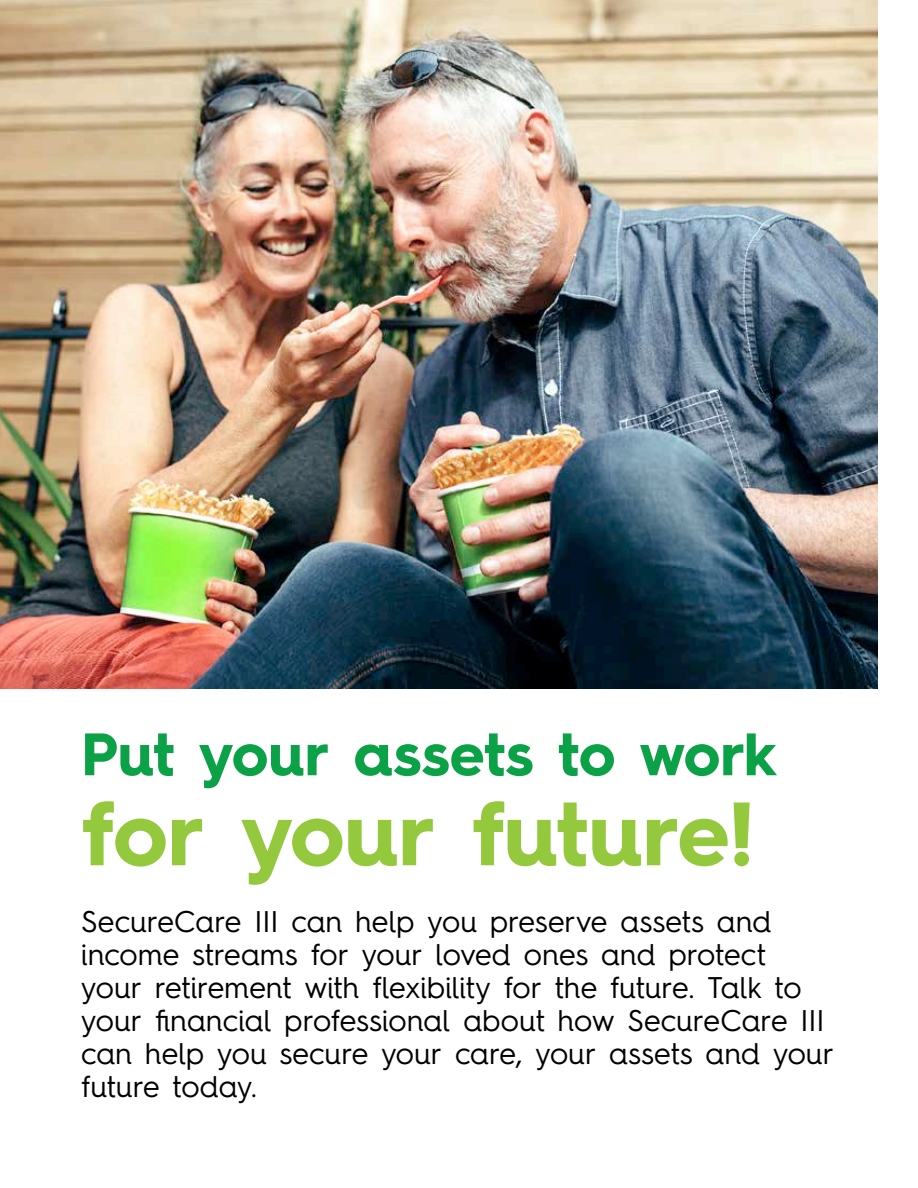
<style>
.page{position:relative;width:918px;height:1188px;background:#fff}
.page>*{position:absolute;margin:0;border:0;box-sizing:border-box;transform-origin:0 0}
.t1{font:700 90px "Hurme Geometric Sans 4";letter-spacing:-.01em;color:#94c83d}
.t2{font:700 60px "Hurme Geometric Sans 4";letter-spacing:-.005em;color:#0aa147}
.t3{font:30px/33px "Hurme Geometric Sans 4";letter-spacing:.005em;color:#000}
</style>
<div class="page">
<img style="left:0;top:0;width:878px;height:688px">
<h2 class="t2" style="left:81px;top:712px;width:697px">Put your assets to work</h2>
<h1 class="t1" style="left:81px;top:771px;width:675px">for your future!</h1>
<p class="t3" style="left:81px;top:904px;width:754px">SecureCare III can help you preserve assets and income streams for your loved ones and protect your retirement with flexibility for the future. Talk to your financial professional about how SecureCare III can help you secure your care, your assets and your future today.</p>
</div>
